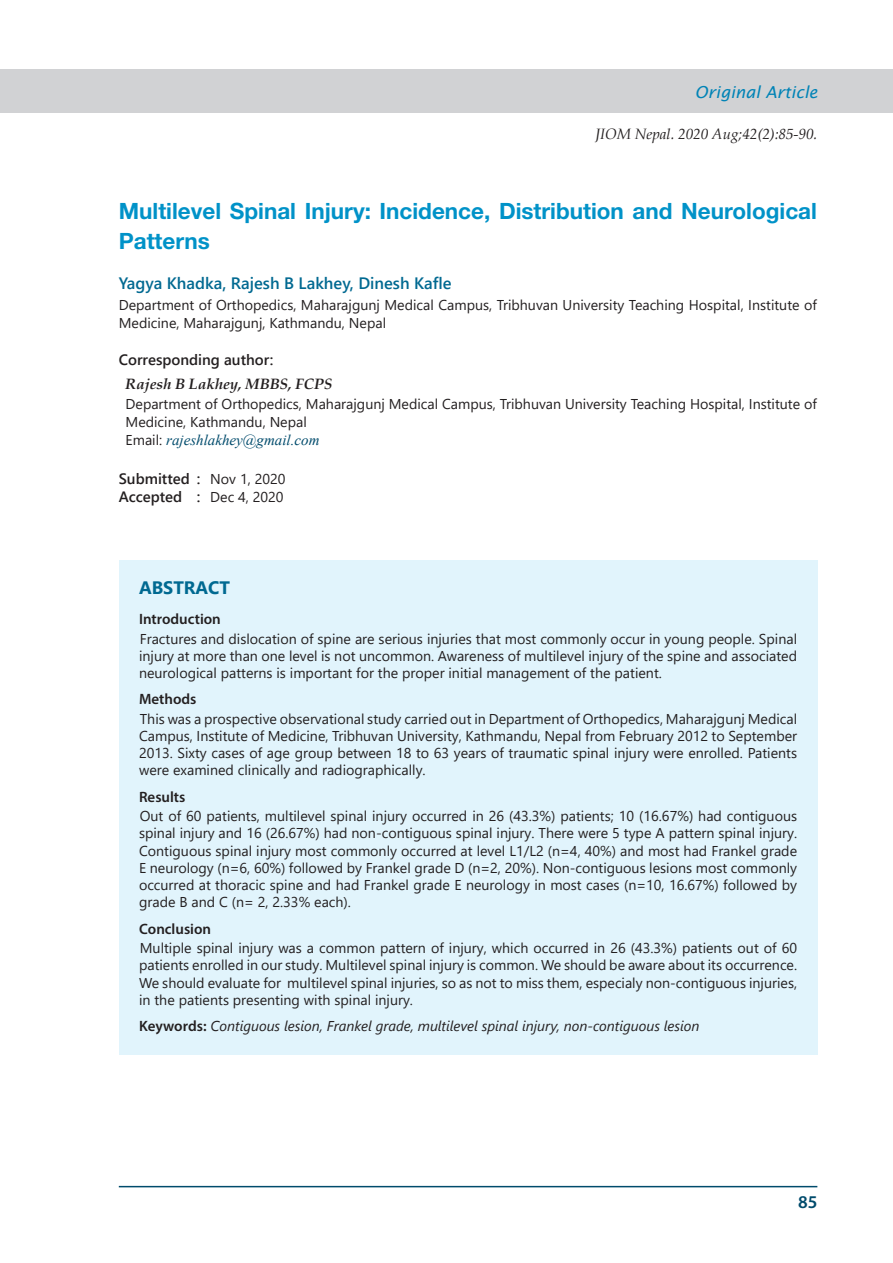
<style>
.page{position:relative;width:893px;height:1263px;background:#fff}
.page>*{position:absolute;margin:0;border:0;box-sizing:border-box;transform-origin:0 0}
.t1{font:700 22.5px/30px "Helvetica Neue";color:#0092c8}
.t2{font:700 18px "Segoe UI";color:#006991}
.t3{font:600 18px "Myriad Pro";color:#004b6c}
.t4{font:600 16.5px "Segoe UI";color:#006991}
.t5{font:italic 16.5px "Lucida Sans";color:#0083b6}
.t6{font:600 15px "Segoe UI";color:#231f20}
.t7{font:600 15px "Myriad Pro";color:#231f20}
.t8{font:italic 15px "Book Antiqua";color:#231f20}
.t9{font:italic 15px "Times New Roman";color:#004b6c}
.t10{font:italic 700 15px "Book Antiqua";color:#231f20}
.t11{font:14.25px/17.2px "Segoe UI";color:#231f20;text-align:justify}
.t12{font:italic 14.25px "Segoe UI";color:#231f20}
.s1{font-family:"Segoe UI";font-style:normal;font-size:14.25px;color:#231f20}
.s2{font-weight:400;font-size:14.25px}
.s3{font-family:"Myriad Pro";font-weight:600;font-style:normal;font-size:15px}
</style>
<div class="page">
<hr style="left:119px;top:1186px;width:698px;height:1px;background:#004b6c">
<div style="left:0;top:69px;width:893px;height:43px;background:#d1d2d4"></div>
<div style="left:119px;top:560px;width:698px;height:495px;background:#e1f4fc"></div>
<p class="t5" style="left:695px;top:83px;width:124px">Original Article</p>
<p class="t8" style="left:595px;top:123px;width:224px">JIOM Nepal. 2020 Aug;42(2):85-90.</p>
<p class="t1" style="left:119px;top:195px;width:700px">Multilevel Spinal Injury: Incidence, Distribution and Neurological<br>Patterns</p>
<p class="t4" style="left:119px;top:267px;width:334px">Yagya Khadka, Rajesh B Lakhey, Dinesh Kafle</p>
<p class="t11" style="left:119px;top:295px;width:700px;line-height:18px">Department of Orthopedics, Maharajgunj Medical Campus, Tribhuvan University Teaching Hospital, Institute of<br>Medicine, Maharajgunj, Kathmandu, Nepal</p>
<p class="t6" style="left:119px;top:345px;width:156px">Corresponding author:</p>
<p class="t10" style="left:126px;top:373px;width:208px">Rajesh B Lakhey, MBBS, FCPS</p>
<p class="t11" style="left:126px;top:394px;width:693px;line-height:18px">Department of Orthopedics, Maharajgunj Medical Campus, Tribhuvan University Teaching Hospital, Institute of<br>Medicine, Kathmandu, Nepal</p>
<p class="t9" style="left:126px;top:430px;width:195px"><span class="s1">Email:</span> rajeshlakhey@gmail.com</p>
<p class="t6" style="left:119px;top:464px;width:168px">Submitted : <span class="s2">Nov 1, 2020</span></p>
<p class="t6" style="left:119px;top:482px;width:166px">Accepted : <span class="s2">Dec 4, 2020</span></p>
<p class="t2" style="left:139px;top:570px;width:93px">ABSTRACT</p>
<p class="t7" style="left:139px;top:609px;width:83px">Introduction</p>
<p class="t11" style="left:139px;top:629px;width:660px">Fractures and dislocation of spine are serious injuries that most commonly occur in young people. Spinal injury at more than one level is not uncommon. Awareness of multilevel injury of the spine and associated neurological patterns is important for the proper initial management of the patient.</p>
<p class="t7" style="left:139px;top:690px;width:59px">Methods</p>
<p class="t11" style="left:139px;top:709px;width:660px">This was a prospective observational study carried out in Department of Orthopedics, Maharajgunj Medical Campus, Institute of Medicine, Tribhuvan University, Kathmandu, Nepal from February 2012 to September 2013. Sixty cases of age group between 18 to 63 years of traumatic spinal injury were enrolled. Patients were examined clinically and radiographically.</p>
<p class="t7" style="left:139px;top:787px;width:48px">Results</p>
<p class="t11" style="left:139px;top:806px;width:660px">Out of 60 patients, multilevel spinal injury occurred in 26 (43.3%) patients; 10 (16.67%) had contiguous spinal injury and 16 (26.67%) had non-contiguous spinal injury. There were 5 type A pattern spinal injury.<br>Contiguous spinal injury most commonly occurred at level L1/L2 (n=4, 40%) and most had Frankel grade E neurology (n=6, 60%) followed by Frankel grade D (n=2, 20%). Non-contiguous lesions most commonly occurred at thoracic spine and had Frankel grade E neurology in most cases (n=10, 16.67%) followed by grade B and C (n= 2, 2.33% each).</p>
<p class="t7" style="left:139px;top:919px;width:74px">Conclusion</p>
<p class="t11" style="left:139px;top:938px;width:660px">Multiple spinal injury was a common pattern of injury, which occurred in 26 (43.3%) patients out of 60 patients enrolled in our study. Multilevel spinal injury is common. We should be aware about its occurrence.<br>We should evaluate for multilevel spinal injuries, so as not to miss them, especialy non-contiguous injuries, in the patients presenting with spinal injury.</p>
<p class="t12" style="left:139px;top:1012px;width:562px"><span class="s3">Keywords:</span> Contiguous lesion, Frankel grade, multilevel spinal injury, non-contiguous lesion</p>
<p class="t3" style="left:798px;top:1190px;width:21px">85</p>
</div>
